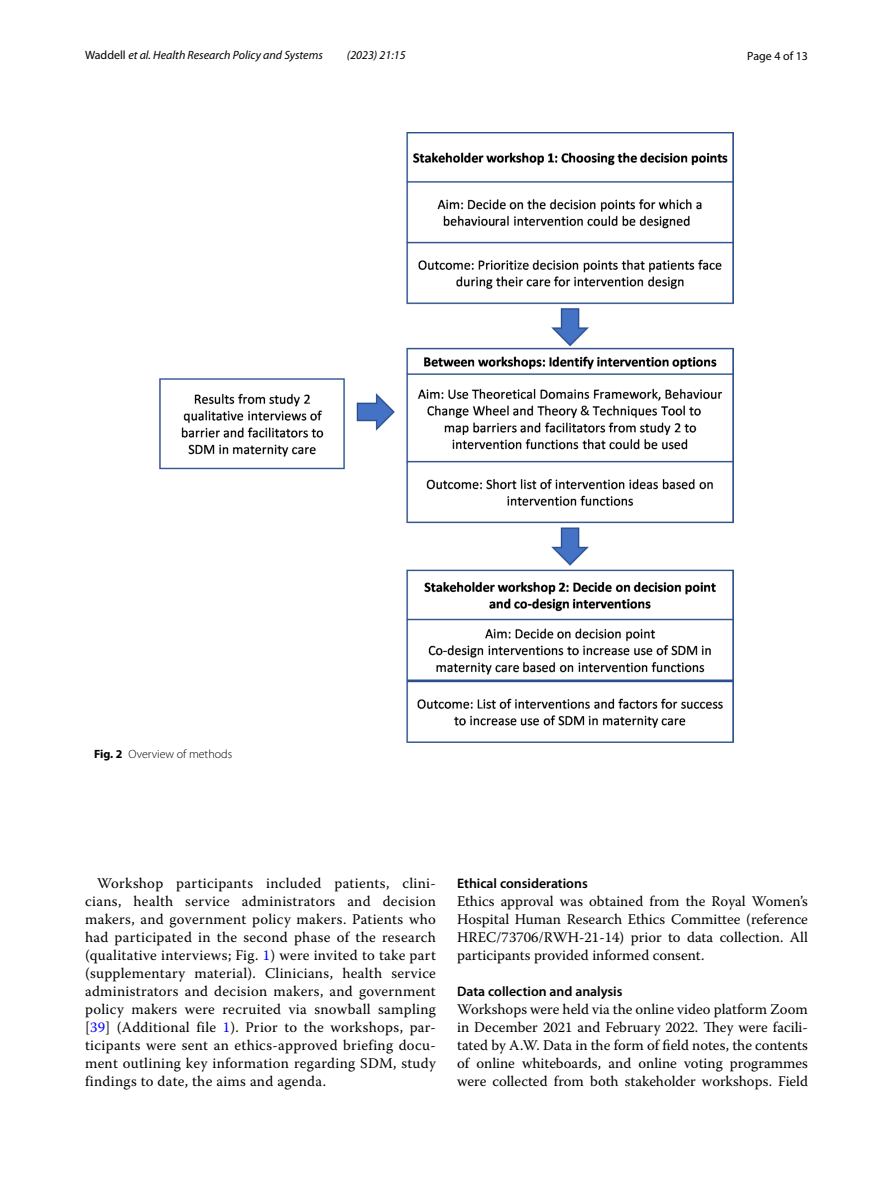
<style>
.page{position:relative;width:893px;height:1187px;background:#fff}
.page>*{position:absolute;margin:0;border:0;box-sizing:border-box;transform-origin:0 0}
.t1{font:14.7px/18px "Warnock Pro";letter-spacing:.005em;color:#000;text-align:justify}
.t2{font:600 13.8px "Myriad Pro";color:#000}
.t3{font:italic 12px "Myriad Pro";color:#000}
.t4{font:300 12px "Myriad Pro";color:#000}
.t5{font:12px "Myriad Pro";color:#000}
.s1{font-style:normal}
.s2{font-weight:700}
.s3{color:#00f}
</style>
<div class="page">
<img style="left:159px;top:133px;width:574px;height:609px">
<p class="t3" style="left:85px;top:48px;width:239px"><span class="s1">Waddell</span> et al. Health Research Policy and Systems</p>
<p class="t3" style="left:347px;top:48px;width:60px">(2023) 21:15</p>
<p class="t5" style="left:747px;top:48px;width:62px">Page 4 of 13</p>
<p class="t4" style="left:94px;top:747px;width:140px"><span class="s2">Fig. 2</span> Overview of methods</p>
<p class="t1" style="left:85px;top:874px;width:352px;text-indent:12px">Workshop participants included patients, clini&shy;cians, health service administrators and decision makers, and government policy makers. Patients who had participated in the second phase of the research (qualitative interviews; Fig. <span class="s3">1</span>) were invited to take part (supplementary material). Clinicians, health service administrators and decision makers, and government policy makers were recruited via snowball sampling [<span class="s3">39</span>] (Additional file <span class="s3">1</span>). Prior to the workshops, par&shy;ticipants were sent an ethics-approved briefing docu&shy;ment outlining key information regarding SDM, study findings to date, the aims and agenda.</p>
<p class="t2" style="left:457px;top:874px;width:132px">Ethical considerations</p>
<p class="t1" style="left:457px;top:891px;width:352px">Ethics approval was obtained from the Royal Women’s Hospital Human Research Ethics Committee (reference HREC/73706/RWH-21-14) prior to data collection. All participants provided informed consent.</p>
<p class="t2" style="left:457px;top:982px;width:167px">Data collection and analysis</p>
<p class="t1" style="left:457px;top:999px;width:352px">Workshops were held via the online video platform Zoom in December 2021 and February 2022. They were facili&shy;tated by A.W. Data in the form of field notes, the contents of online whiteboards, and online voting programmes were collected from both stakeholder workshops. Field</p>
</div>
